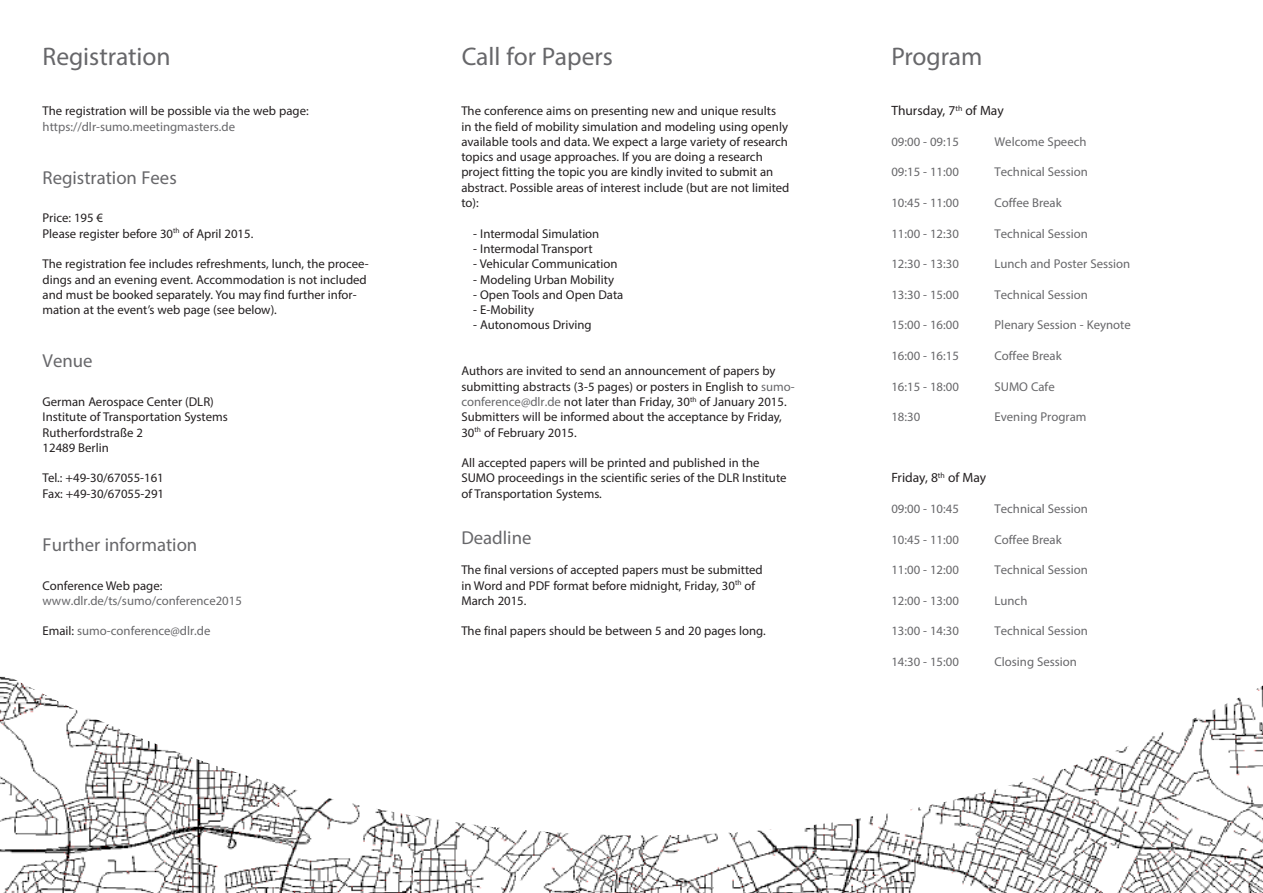
<style>
.page{position:relative;width:1263px;height:893px;background:#fff}
.page>*{position:absolute;margin:0;border:0;box-sizing:border-box;transform-origin:0 0}
.Überschrift{font:25.5px "Myriad Pro";color:#67676a}
.Silke_Überschrift{font:18.75px "Myriad Pro";color:#67676a}
.Fließtext{font:18.75px "Myriad Pro";color:#67676a}
.Fließtext-2{font:13.5px "Myriad Pro";color:#231f20}
.Fließtext-3{font:12.75px/15.3px "Myriad Pro";color:#231f20}
.Silke_Überschrift-2{font:12.75px "Myriad Pro";color:#67676a}
.Fließtext-4{font:12.75px "Myriad Pro";color:#67676a}
.s1{color:#231f20}
.s2{color:#67676a}
</style>
<div class="page">
<img style="left:0;top:676px;width:1263px;height:217px">
<p class="Überschrift" style="left:43px;top:41px;width:130px">Registration</p>
<p class="Fließtext-3" style="left:43px;top:103px;width:268px">The registration will be possible via the web page:</p>
<p class="Fließtext-4" style="left:43px;top:118px;width:194px">https://dlr-sumo.meetingmasters.de</p>
<p class="Silke_Überschrift" style="left:43px;top:166px;width:136px">Registration Fees</p>
<p class="Fließtext-3" style="left:43px;top:210px;width:62px">Price: 195 €</p>
<p class="Fließtext-3" style="left:43px;top:225px;width:212px">Please register before 30<sup>th</sup> of April 2015.</p>
<p class="Fließtext-3" style="left:43px;top:256px;width:328px">The registration fee includes refreshments, lunch, the procee&shy;dings and an evening event. Accommodation is not included and must be booked separately. You may find further infor&shy;mation at the event’s web page (see below).</p>
<p class="Silke_Überschrift" style="left:43px;top:349px;width:51px">Venue</p>
<p class="Fließtext-3" style="left:43px;top:394px;width:173px">German Aerospace Center (DLR)</p>
<p class="Fließtext-3" style="left:43px;top:409px;width:187px">Institute of Transportation Systems</p>
<p class="Fließtext-3" style="left:43px;top:424px;width:102px">Rutherfordstraße 2</p>
<p class="Fließtext-3" style="left:43px;top:440px;width:68px">12489 Berlin</p>
<p class="Fließtext-3" style="left:43px;top:470px;width:123px">Tel.: +49-30/67055-161</p>
<p class="Fließtext-3" style="left:43px;top:486px;width:123px">Fax: +49-30/67055-291</p>
<p class="Silke_Überschrift" style="left:43px;top:533px;width:156px">Further information</p>
<p class="Fließtext-3" style="left:43px;top:577px;width:121px">Conference Web page:</p>
<p class="Fließtext-4" style="left:43px;top:593px;width:201px">www.dlr.de/ts/sumo/conference2015</p>
<p class="Fließtext-4" style="left:43px;top:623px;width:169px"><span class="s1">Email:</span> sumo-conference@dlr.de</p>
<p class="Überschrift" style="left:462px;top:41px;width:153px">Call for Papers</p>
<p class="Überschrift" style="left:891px;top:41px;width:93px">Program</p>
<p class="Fließtext-2" style="left:891px;top:102px;width:114px">Thursday, 7<sup>th</sup> of May</p>
<p class="Silke_Überschrift-2" style="left:891px;top:134px;width:69px">09:00 - 09:15</p>
<p class="Silke_Überschrift-2" style="left:994px;top:134px;width:93px">Welcome Speech</p>
<p class="Silke_Überschrift-2" style="left:891px;top:164px;width:69px">09:15 - 11:00</p>
<p class="Silke_Überschrift-2" style="left:994px;top:164px;width:95px">Technical Session</p>
<p class="Silke_Überschrift-2" style="left:891px;top:195px;width:69px">10:45 - 11:00</p>
<p class="Silke_Überschrift-2" style="left:994px;top:195px;width:69px">Coffee Break</p>
<p class="Silke_Überschrift-2" style="left:891px;top:225px;width:69px">11:00 - 12:30</p>
<p class="Silke_Überschrift-2" style="left:994px;top:225px;width:95px">Technical Session</p>
<p class="Silke_Überschrift-2" style="left:891px;top:256px;width:69px">12:30 - 13:30</p>
<p class="Silke_Überschrift-2" style="left:994px;top:256px;width:137px">Lunch and Poster Session</p>
<p class="Silke_Überschrift-2" style="left:891px;top:287px;width:69px">13:30 - 15:00</p>
<p class="Silke_Überschrift-2" style="left:994px;top:287px;width:95px">Technical Session</p>
<p class="Silke_Überschrift-2" style="left:891px;top:317px;width:69px">15:00 - 16:00</p>
<p class="Silke_Überschrift-2" style="left:994px;top:317px;width:138px">Plenary Session - Keynote</p>
<p class="Silke_Überschrift-2" style="left:891px;top:348px;width:69px">16:00 - 16:15</p>
<p class="Silke_Überschrift-2" style="left:994px;top:348px;width:69px">Coffee Break</p>
<p class="Silke_Überschrift-2" style="left:891px;top:378px;width:69px">16:15 - 18:00</p>
<p class="Silke_Überschrift-2" style="left:994px;top:378px;width:62px">SUMO Cafe</p>
<p class="Silke_Überschrift-2" style="left:891px;top:409px;width:30px">18:30</p>
<p class="Silke_Überschrift-2" style="left:994px;top:409px;width:94px">Evening Program</p>
<p class="Fließtext-3" style="left:461px;top:103px;width:329px">The conference aims on presenting new and unique results in the field of mobility simulation and modeling using openly available tools and data. We expect a large variety of research topics and usage approaches. If you are doing a research project fitting the topic you are kindly invited to submit an abstract. Possible areas of interest include (but are not limited to):</p>
<p class="Fließtext-3" style="left:473px;top:225px;width:128px">- Intermodal Simulation</p>
<p class="Fließtext-3" style="left:473px;top:241px;width:121px">- Intermodal Transport</p>
<p class="Fließtext-3" style="left:473px;top:256px;width:146px">- Vehicular Communication</p>
<p class="Fließtext-3" style="left:473px;top:271px;width:142px">- Modeling Urban Mobility</p>
<p class="Fließtext-3" style="left:473px;top:287px;width:152px">- Open Tools and Open Data</p>
<p class="Fließtext-3" style="left:473px;top:302px;width:62px">- E-Mobility</p>
<p class="Fließtext-3" style="left:473px;top:317px;width:120px">- Autonomous Driving</p>
<p class="Fließtext-3" style="left:461px;top:363px;width:335px">Authors are invited to send an announcement of papers by submitting abstracts (3-5 pages) or posters in English to <span class="s2">sumo&shy;conference@dlr.de</span> not later than Friday, 30<sup>th</sup> of January 2015.<br>Submitters will be informed about the acceptance by Friday, 30<sup>th</sup> of February 2015.</p>
<p class="Fließtext-3" style="left:461px;top:455px;width:327px">All accepted papers will be printed and published in the<br>SUMO proceedings in the scientific series of the DLR Institute of Transportation Systems.</p>
<p class="Fließtext" style="left:461px;top:526px;width:72px">Deadline</p>
<p class="Fließtext-3" style="left:461px;top:562px;width:303px">The final versions of accepted papers must be submitted in Word and PDF format before midnight, Friday, 30<sup>th</sup> of<br>March 2015.</p>
<p class="Fließtext-3" style="left:461px;top:623px;width:306px">The final papers should be between 5 and 20 pages long.</p>
<p class="Fließtext-2" style="left:891px;top:470px;width:96px">Friday, 8<sup>th</sup> of May</p>
<p class="Silke_Überschrift-2" style="left:891px;top:501px;width:69px">09:00 - 10:45</p>
<p class="Silke_Überschrift-2" style="left:994px;top:501px;width:95px">Technical Session</p>
<p class="Silke_Überschrift-2" style="left:891px;top:531px;width:69px">10:45 - 11:00</p>
<p class="Silke_Überschrift-2" style="left:994px;top:531px;width:69px">Coffee Break</p>
<p class="Silke_Überschrift-2" style="left:891px;top:562px;width:69px">11:00 - 12:00</p>
<p class="Silke_Überschrift-2" style="left:994px;top:562px;width:95px">Technical Session</p>
<p class="Silke_Überschrift-2" style="left:891px;top:593px;width:69px">12:00 - 13:00</p>
<p class="Silke_Überschrift-2" style="left:994px;top:593px;width:34px">Lunch</p>
<p class="Silke_Überschrift-2" style="left:891px;top:623px;width:69px">13:00 - 14:30</p>
<p class="Silke_Überschrift-2" style="left:994px;top:623px;width:95px">Technical Session</p>
<p class="Silke_Überschrift-2" style="left:891px;top:654px;width:69px">14:30 - 15:00</p>
<p class="Silke_Überschrift-2" style="left:994px;top:654px;width:84px">Closing Session</p>
</div>
